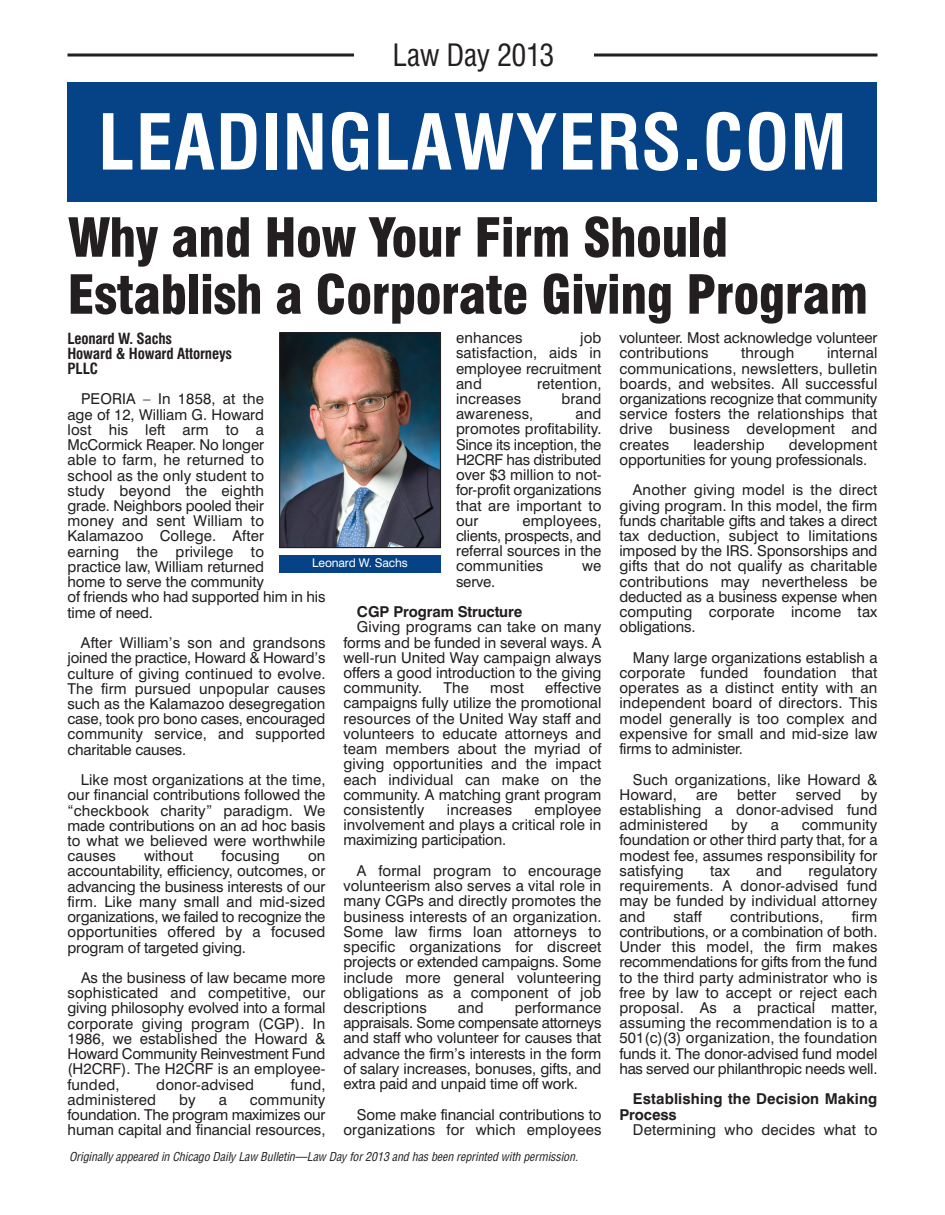
<style>
.page{position:relative;width:945px;height:1215px;background:#fff}
.page>*{position:absolute;margin:0;border:0;box-sizing:border-box;transform-origin:0 0}
.t1{font:700 condensed 75px "Swiss 721 BT";letter-spacing:.015em;color:#fff}
.t2{font:900 condensed 52.5px/57px "Swiss 721 BT";letter-spacing:-.01em;color:#231f20}
.t3{font:condensed 30px "Swiss 721 BT";letter-spacing:-.01em;color:#231f20}
.t4{font:15px/15.1px "Swiss 721 BT";letter-spacing:.01em;color:#231f20;text-align:justify}
.t5{font:15px/15.1px "Swiss 721 BT";letter-spacing:-.01em;color:#231f20}
.t6{font:700 condensed 15px/15.1px "Swiss 721 BT";letter-spacing:-.01em;color:#231f20}
.t7{font:700 15px/15.1px "Swiss 721 BT";letter-spacing:.01em;color:#231f20}
.t8{font:700 15px "Swiss 721 BT";letter-spacing:-.01em;color:#231f20}
.t9{font:italic condensed 12px "Helvetica";letter-spacing:-.005em;color:#231f20}
.t10{font:12px "Swiss 721 BT";letter-spacing:-.01em;color:#fff}
</style>
<div class="page">
<img style="left:281px;top:334px;width:158px;height:212px">
<div style="left:279px;top:332px;width:162px;height:216px;border:1px solid #231f20"></div>
<div style="left:279px;top:555px;width:162px;height:18px;background:#054286"></div>
<div style="left:68px;top:83px;width:810px;height:119px;background:#054286"></div>
<hr style="left:68px;top:54px;width:810px;height:3px;background:#231f20">
<div style="left:354px;top:27px;width:240px;height:45px;background:#fff"></div>
<h3 class="t3" style="left:393px;top:44px;width:163px">Law Day 2013</h3>
<h1 class="t1" style="left:98px;top:113px;width:750px">LEADINGLAWYERS.COM</h1>
<h2 class="t2" style="left:68px;top:213px;width:802px">Why and How Your Firm Should<br>Establish a Corporate Giving Program</h2>
<p class="t6" style="left:67px;top:332px;width:166px">Leonard W. Sachs<br>Howard &amp; Howard Attorneys<br>PLLC</p>
<p class="t4" style="left:67px;top:393px;width:259px;text-align:left;text-indent:14px">PEORIA – In 1858, at the<br>age of 12, William G. Howard<br>lost his left arm to a<br>McCormick Reaper. No longer<br>able to farm, he returned to<br>school as the only student to<br>study beyond the eighth<br>grade. Neighbors pooled their<br>money and sent William to<br>Kalamazoo College. After<br>earning the privilege to<br>practice law, William returned<br>home to serve the community<br>of friends who had supported him in his time of need.</p>
<p class="t4" style="left:67px;top:637px;width:260px;text-indent:14px">After William’s son and grandsons joined the practice, Howard &amp; Howard’s culture of giving continued to evolve.<br>The firm pursued unpopular causes such as the Kalamazoo desegregation case, took pro bono cases, encouraged community service, and supported charitable causes.</p>
<p class="t4" style="left:67px;top:774px;width:260px;text-indent:13px">Like most organizations at the time, our financial contributions followed the “checkbook charity” paradigm. We made contributions on an ad hoc basis to what we believed were worthwhile causes</p>
<p class="t4" style="left:456px;top:332px;width:147px;text-indent:124px">job satisfaction, aids in employee recruitment and</p>
<p class="t4" style="left:456px;top:332px;width:68px">enhances</p>
<p class="t4" style="left:537px;top:377px;width:66px">retention,</p>
<p class="t4" style="left:456px;top:393px;width:67px">increases</p>
<p class="t4" style="left:561px;top:393px;width:42px">brand</p>
<p class="t4" style="left:456px;top:408px;width:79px">awareness,</p>
<p class="t4" style="left:456px;top:408px;width:147px;text-indent:120px">and promotes profitability.<br>Since its inception, the H2CRF has distributed over $3 million to not&shy;for-profit organizations that are important to our</p>
<p class="t4" style="left:456px;top:514px;width:147px;text-indent:67px">employees, clients, prospects, and referral sources in the communities</p>
<p class="t10" style="left:312px;top:558px;width:97px">Leonard W. Sachs</p>
<p class="t4" style="left:582px;top:560px;width:21px">we</p>
<p class="t4" style="left:456px;top:575px;width:41px">serve.</p>
<p class="t8" style="left:357px;top:606px;width:167px">CGP Program Structure</p>
<p class="t4" style="left:343px;top:621px;width:260px;text-indent:14px">Giving programs can take on many forms and be funded in several ways. A well-run United Way campaign always offers a good introduction to the giving community.</p>
<p class="t4" style="left:343px;top:682px;width:260px;text-indent:202px">effective campaigns fully utilize the promotional resources of the United Way staff and volunteers to educate attorneys and team members about the myriad of giving opportunities and the impact each individual can make on the community. A matching grant program consistently</p>
<p class="t4" style="left:444px;top:682px;width:27px">The</p>
<p class="t4" style="left:490px;top:682px;width:35px">most</p>
<p class="t4" style="left:343px;top:804px;width:260px;text-indent:191px">employee involvement and plays a critical role in maximizing participation.</p>
<p class="t4" style="left:343px;top:865px;width:260px;text-indent:14px">A formal program to encourage volunteerism also serves a vital role in many CGPs and directly promotes the business interests of an organization.<br>Some law firms loan attorneys to specific organizations for discreet projects or extended campaigns. Some include more general volunteering obligations as a component of job descriptions</p>
<p class="t4" style="left:447px;top:804px;width:67px">increases</p>
<p class="t4" style="left:144px;top:850px;width:51px">without</p>
<p class="t4" style="left:222px;top:850px;width:60px">focusing</p>
<p class="t4" style="left:68px;top:850px;width:260px;text-indent:241px">on accountability, efficiency, outcomes, or advancing the business interests of our firm. Like many small and mid-sized organizations, we failed to recognize the opportunities offered by a focused program of targeted giving.</p>
<p class="t4" style="left:67px;top:972px;width:260px;text-indent:14px">As the business of law became more sophisticated and competitive, our giving philosophy evolved into a formal corporate giving program (CGP). In 1986, we established the Howard &amp; Howard Community Reinvestment Fund (H2CRF). The H2CRF is an employee&shy;funded,</p>
<p class="t4" style="left:343px;top:1002px;width:260px;text-indent:171px">performance appraisals. Some compensate attorneys and staff who volunteer for causes that advance the firm’s interests in the form of salary increases, bonuses, gifts, and extra paid and unpaid time off work.</p>
<p class="t5" style="left:343px;top:1108px;width:260px;text-align:right">Some make financial contributions to organizations for which employees</p>
<p class="t4" style="left:458px;top:1002px;width:27px">and</p>
<p class="t4" style="left:156px;top:1078px;width:99px">donor-advised</p>
<p class="t4" style="left:291px;top:1078px;width:36px">fund,</p>
<p class="t4" style="left:68px;top:1093px;width:260px;text-indent:182px">community foundation. The program maximizes our human capital and financial resources,</p>
<p class="t4" style="left:68px;top:1093px;width:90px">administered</p>
<p class="t4" style="left:179px;top:1093px;width:18px">by</p>
<p class="t4" style="left:219px;top:1093px;width:10px">a</p>
<p class="t9" style="left:69px;top:1150px;width:511px">Originally appeared in Chicago Daily Law Bulletin—Law Day for 2013 and has been reprinted with permission.</p>
<p class="t5" style="left:619px;top:332px;width:260px">volunteer. Most acknowledge volunteer contributions</p>
<p class="t4" style="left:619px;top:347px;width:260px;text-indent:208px">internal communications, newsletters, bulletin boards, and websites. All successful organizations recognize that community service fosters the relationships that drive business development and creates</p>
<p class="t4" style="left:741px;top:347px;width:55px">through</p>
<p class="t5" style="left:619px;top:438px;width:259px;text-indent:169px">development opportunities for young professionals.</p>
<p class="t4" style="left:619px;top:484px;width:260px;text-indent:14px">Another giving model is the direct giving program. In this model, the firm funds charitable gifts and takes a direct tax deduction, subject to limitations imposed by the IRS. Sponsorships and gifts that do not qualify as charitable contributions may nevertheless be deducted as a business expense when computing corporate income tax obligations.</p>
<p class="t4" style="left:619px;top:651px;width:260px;text-indent:14px">Many large organizations establish a corporate funded foundation that operates as a distinct entity with an independent board of directors. This model generally is too complex and expensive for small and mid-size law firms to administer.</p>
<p class="t4" style="left:619px;top:773px;width:260px;text-indent:13px">Such organizations, like Howard &amp;<br>Howard,</p>
<p class="t4" style="left:693px;top:438px;width:73px">leadership</p>
<p class="t4" style="left:619px;top:788px;width:260px;text-indent:241px">by establishing a donor-advised fund administered</p>
<p class="t4" style="left:696px;top:788px;width:23px">are</p>
<p class="t4" style="left:737px;top:788px;width:41px">better</p>
<p class="t4" style="left:796px;top:788px;width:47px">served</p>
<p class="t4" style="left:619px;top:819px;width:260px;text-indent:182px">community foundation or other third party that, for a modest fee, assumes responsibility for satisfying</p>
<p class="t4" style="left:731px;top:819px;width:18px">by</p>
<p class="t4" style="left:771px;top:819px;width:10px">a</p>
<p class="t4" style="left:619px;top:864px;width:260px;text-indent:189px">regulatory requirements. A donor-advised fund may be funded by individual attorney and</p>
<p class="t4" style="left:710px;top:865px;width:21px">tax</p>
<p class="t4" style="left:756px;top:865px;width:27px">and</p>
<p class="t4" style="left:619px;top:910px;width:260px;text-indent:232px">firm contributions, or a combination of both.<br>Under this model, the firm makes recommendations for gifts from the fund to the third party administrator who is free by law to accept or reject each proposal. As a practical matter, assuming the recommendation is to a 501(c)(3) organization, the foundation funds it. The donor-advised fund model has served our philanthropic needs well.</p>
<p class="t7" style="left:619px;top:1093px;width:259px;text-indent:13px">Establishing the Decision Making<br>Process</p>
<p class="t4" style="left:633px;top:1123px;width:246px">Determining who decides what to</p>
<p class="t4" style="left:674px;top:910px;width:30px">staff</p>
<p class="t4" style="left:730px;top:910px;width:95px">contributions,</p>
</div>
